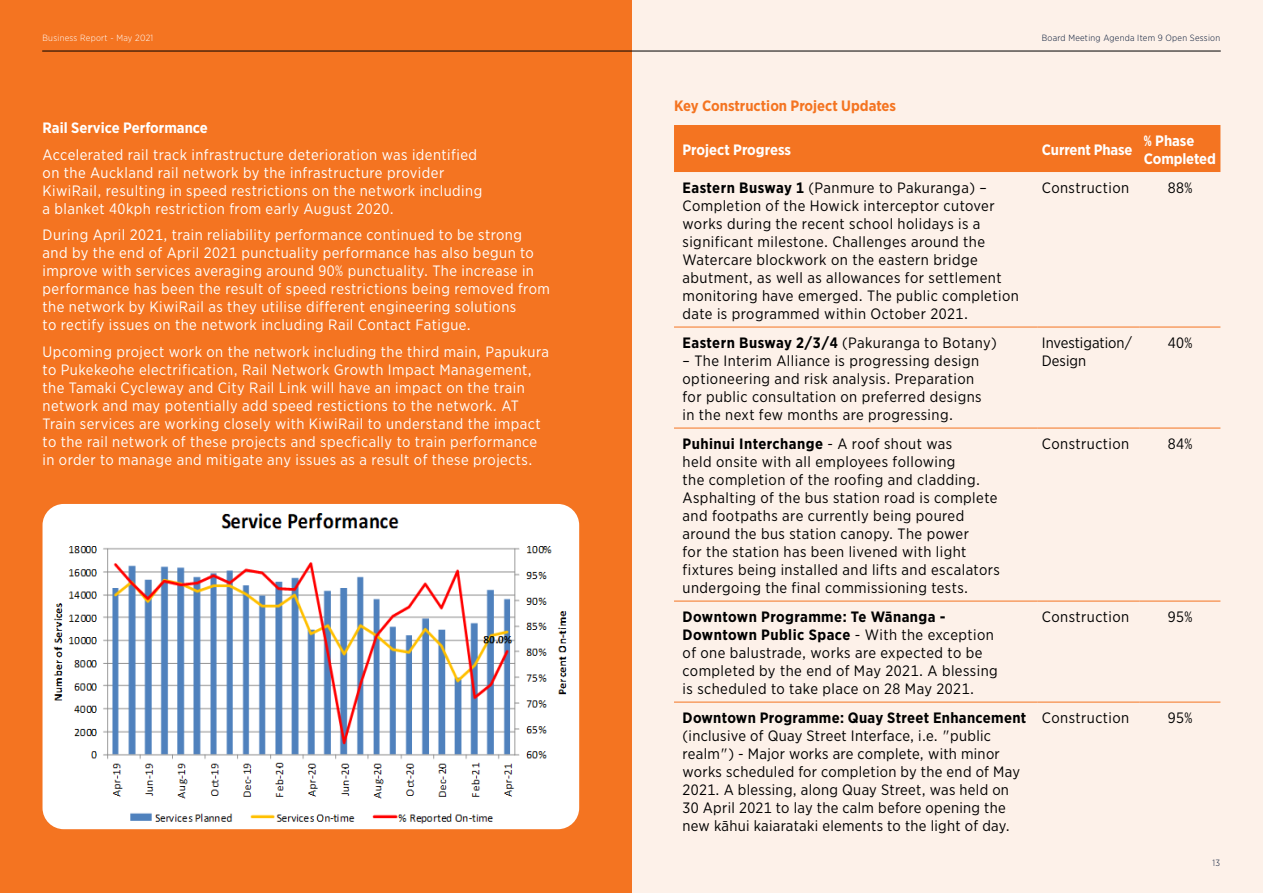
<style>
.page{position:relative;width:1263px;height:893px;background:#fff}
.page>*{position:absolute;margin:0;border:0;box-sizing:border-box;transform-origin:0 0}
.t1{font:15px/18px "Gotham Narrow";letter-spacing:.03em;color:#000}
.t2{font:15px/18px "Gotham Narrow";letter-spacing:.03em;color:#fff}
.t3{font:700 15px/18px "Gotham Narrow";color:#fff}
.t4{font:700 15px "Gotham Narrow";letter-spacing:.02em;color:#000}
.t5{font:700 15px "Gotham Narrow";color:#f47421}
.t6{font:15px/18px "Gotham Narrow";color:#000}
.t7{font:300 9px "Gotham Narrow";letter-spacing:.03em;color:#001231}
.t8{font:300 9px "Gotham Narrow";letter-spacing:.03em;color:#fff}
.s1{font-weight:700}
</style>
<div class="page">
<div style="left:0;top:0;width:632px;height:893px;background:#f47421"></div>
<div style="left:631px;top:0;width:632px;height:893px;background:#fdf1e9"></div>
<hr style="left:43px;top:51px;width:1177px;height:1px;background:#000">
<div style="left:674px;top:125px;width:546px;height:47px;background:#f47421"></div>
<hr style="left:674px;top:327px;width:363px;height:1px;background:#f47421">
<hr style="left:1037px;top:327px;width:103px;height:1px;background:#f47421">
<hr style="left:1140px;top:327px;width:80px;height:1px;background:#f47421">
<hr style="left:674px;top:428px;width:363px;height:1px;background:#f47421">
<hr style="left:1037px;top:428px;width:103px;height:1px;background:#f47421">
<hr style="left:1140px;top:428px;width:80px;height:1px;background:#f47421">
<hr style="left:674px;top:601px;width:363px;height:1px;background:#f47421">
<hr style="left:1037px;top:601px;width:103px;height:1px;background:#f47421">
<hr style="left:1140px;top:601px;width:80px;height:1px;background:#f47421">
<hr style="left:674px;top:702px;width:363px;height:1px;background:#f47421">
<hr style="left:1037px;top:702px;width:103px;height:1px;background:#f47421">
<hr style="left:1140px;top:702px;width:80px;height:1px;background:#f47421">
<img style="left:43px;top:504px;width:536px;height:325px">
<p class="t8" style="left:43px;top:33px;width:112px">Business Report - May 2021</p>
<p class="t7" style="left:1042px;top:33px;width:180px">Board Meeting Agenda Item 9 Open Session</p>
<p class="t3" style="left:43px;top:119px;width:167px">Rail Service Performance</p>
<p class="t2" style="left:43px;top:145px;width:441px">Accelerated rail track infrastructure deterioration was identified on the Auckland rail network by the infrastructure provider KiwiRail, resulting in speed restrictions on the network including a blanket 40kph restriction from early August 2020.</p>
<p class="t2" style="left:43px;top:226px;width:509px">During April 2021, train reliability performance continued to be strong and by the end of April 2021 punctuality performance has also begun to improve with services averaging around 90% punctuality. The increase in performance has been the result of speed restrictions being removed from the network by KiwiRail as they utilise different engineering solutions<br>to rectify issues on the network including Rail Contact Fatigue.</p>
<p class="t2" style="left:43px;top:342px;width:508px">Upcoming project work on the network including the third main, Papukura to Pukekeohe electrification, Rail Network Growth Impact Management, the Tamaki Cycleway and City Rail Link will have an impact on the train network and may potentially add speed restictions to the network. AT Train services are working closely with KiwiRail to understand the impact to the rail network of these projects and specfically to train performance in order to manage and mitigate any issues as a result of these projects.</p>
<p class="t5" style="left:674px;top:96px;width:224px">Key Construction Project Updates</p>
<p class="t3" style="left:682px;top:140px;width:110px">Project Progress</p>
<p class="t3" style="left:1042px;top:140px;width:92px">Current Phase</p>
<p class="t3" style="left:1144px;top:131px;width:73px">% Phase<br>Completed</p>
<p class="t1" style="left:682px;top:178px;width:338px"><span class="s1">Eastern Busway 1</span> (Panmure to Pakuranga) – Completion of the Howick interceptor cutover works during the recent school holidays is a significant milestone. Challenges around the Watercare blockwork on the eastern bridge abutment, as well as allowances for settlement monitoring have emerged. The public completion date is programmed within October 2021.</p>
<p class="t1" style="left:1042px;top:178px;width:89px">Construction</p>
<p class="t1" style="left:1168px;top:178px;width:26px">88%</p>
<p class="t1" style="left:682px;top:333px;width:316px"><span class="s1">Eastern Busway 2/3/4</span> (Pakuranga to Botany)</p>
<p class="t1" style="left:682px;top:351px;width:301px">– The Interim Alliance is progressing design optioneering and risk analysis. Preparation for public consultation on preferred designs in the next few months are progressing.</p>
<p class="t6" style="left:1042px;top:333px;width:92px">Investigation/<br>Design</p>
<p class="t1" style="left:1168px;top:333px;width:26px">40%</p>
<p class="t1" style="left:682px;top:434px;width:319px"><span class="s1">Puhinui Interchange</span> - A roof shout was<br>held onsite with all employees following<br>the completion of the roofing and cladding.<br>Asphalting of the bus station road is complete and footpaths are currently being poured around the bus station canopy. The power<br>for the station has been livened with light fixtures being installed and lifts and escalators undergoing the final commissioning tests.</p>
<p class="t1" style="left:1042px;top:434px;width:89px">Construction</p>
<p class="t1" style="left:1168px;top:434px;width:26px">84%</p>
<p class="t1" style="left:682px;top:607px;width:317px"><span class="s1">Downtown Programme: Te Wānanga - Downtown Public Space</span> - With the exception of one balustrade, works are expected to be completed by the end of May 2021. A blessing is scheduled to take place on 28 May 2021.</p>
<p class="t1" style="left:1042px;top:607px;width:89px">Construction</p>
<p class="t1" style="left:1168px;top:607px;width:26px">95%</p>
<p class="t4" style="left:683px;top:708px;width:345px">Downtown Programme: Quay Street Enhancement</p>
<p class="t1" style="left:683px;top:726px;width:339px">(inclusive of Quay Street Interface, i.e. "public realm") - Major works are complete, with minor works scheduled for completion by the end of May 2021. A blessing, along Quay Street, was held on 30 April 2021 to lay the calm before opening the new kāhui kaiarataki elements to the light of day.</p>
<p class="t1" style="left:1042px;top:708px;width:89px">Construction</p>
<p class="t1" style="left:1168px;top:708px;width:26px">95%</p>
<p class="t7" style="left:1212px;top:857px;width:9px">13</p>
</div>
